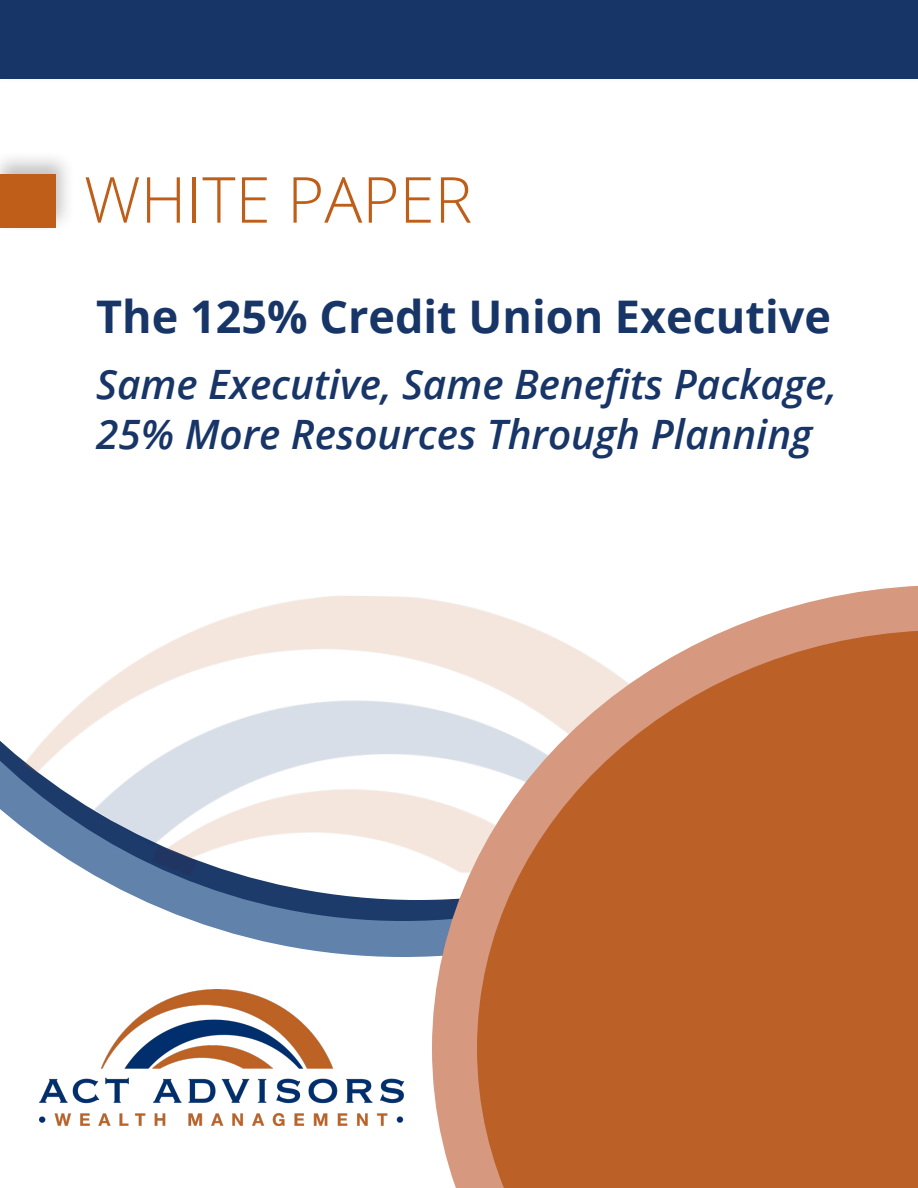
<style>
.page{position:relative;width:918px;height:1188px;background:#fff}
.page>*{position:absolute;margin:0;border:0;box-sizing:border-box;transform-origin:0 0}
.Newsletter_Title{font:300 63.45px "Open Sans";color:#bf5e19}
.Newsletter_Title-2{font:700 45px "Open Sans";color:#183567}
.Body_Text{font:italic 600 40.5px/50.4px "Open Sans";color:#183567}
</style>
<div class="page">
<svg style="left:142px;top:900px;width:290px;height:57px"></svg>
<div style="left:0;top:0;width:918px;height:85px;background:#231f20;opacity:.28"></div>
<div style="left:0;top:0;width:918px;height:78px;background:#183567"></div>
<div style="left:0;top:150px;width:76px;height:84px;background:#231f20;opacity:.28"></div>
<div style="left:0;top:174px;width:56px;height:53px;background:#bf5e19"></div>
<img style="left:39px;top:989px;width:364px;height:137px">
<img style="left:214px;top:894px;width:33px;height:1px">
<img style="left:0;top:596px;width:432px;height:297px">
<svg style="left:432px;top:585px;width:486px;height:603px"></svg>
<svg style="left:152px;top:846px;width:45px;height:30px"></svg>
<p class="Newsletter_Title" style="left:84px;top:156px;width:390px">WHITE PAPER</p>
<p class="Newsletter_Title-2" style="left:96px;top:285px;width:736px">The 125% Credit Union Executive</p>
<p class="Body_Text" style="left:96px;top:358px;width:742px">Same Executive, Same Benefits Package,<br>25% More Resources Through Planning</p>
</div>
